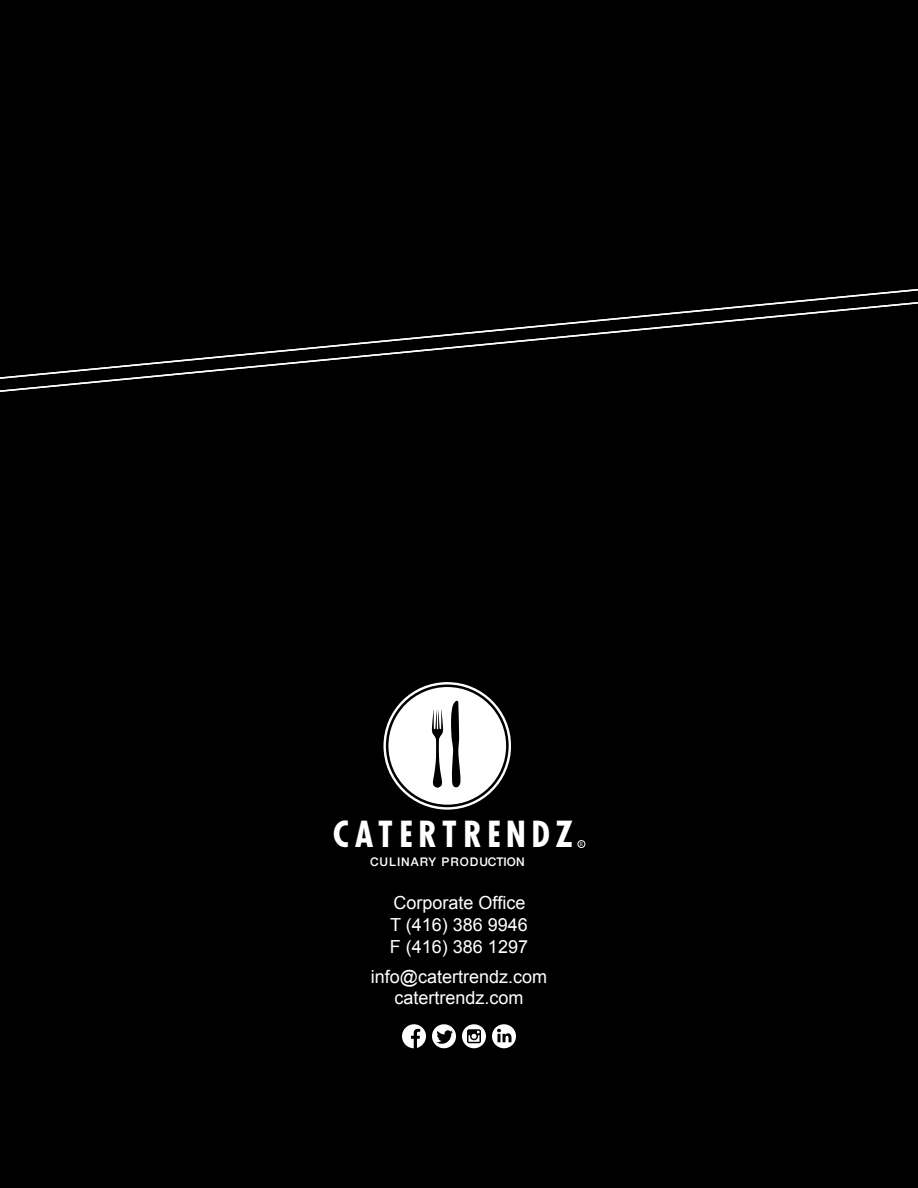
<style>
.page{position:relative;width:918px;height:1188px;background:#000}
.page>*{position:absolute;margin:0;border:0;box-sizing:border-box;transform-origin:0 0}
.t1{font:700 35.1px "Futura Cond";letter-spacing:.14em;color:#fff}
.t2{font:18px/21.6px "Arial";color:#fff}
.t3{font:500 11.85px "Helvetica Neue";letter-spacing:.08em;color:#fff}
.t4{font:6.15px "Minion Pro";color:#fff}
</style>
<div class="page">
<svg style="left:0;top:289px;width:918px;height:103px"></svg>
<svg style="left:383px;top:682px;width:128px;height:128px"></svg>
<svg style="left:383px;top:698px;width:114px;height:112px"></svg>
<div style="left:386px;top:684px;width:123px;height:123px;border:3px solid #000;border-radius:50%"></div>
<div style="left:578px;top:840px;width:7px;height:8px;border:1px solid #fff;border-radius:50%"></div>
<svg style="left:402px;top:1024px;width:114px;height:25px"></svg>
<h1 class="t1" style="left:332px;top:812px;width:242px">CATERTRENDZ</h1>
<p class="t4" style="left:580px;top:840px;width:5px">R</p>
<p class="t3" style="left:370px;top:852px;width:156px">CULINARY PRODUCTION</p>
<p class="t2" style="left:393px;top:892px;width:134px">Corporate Office</p>
<p class="t2" style="left:390px;top:914px;width:140px">T (416) 386 9946<br>F (416) 386 1297</p>
<p class="t2" style="left:371px;top:966px;width:178px;text-align:center">info@catertrendz.com catertrendz.com</p>
</div>
